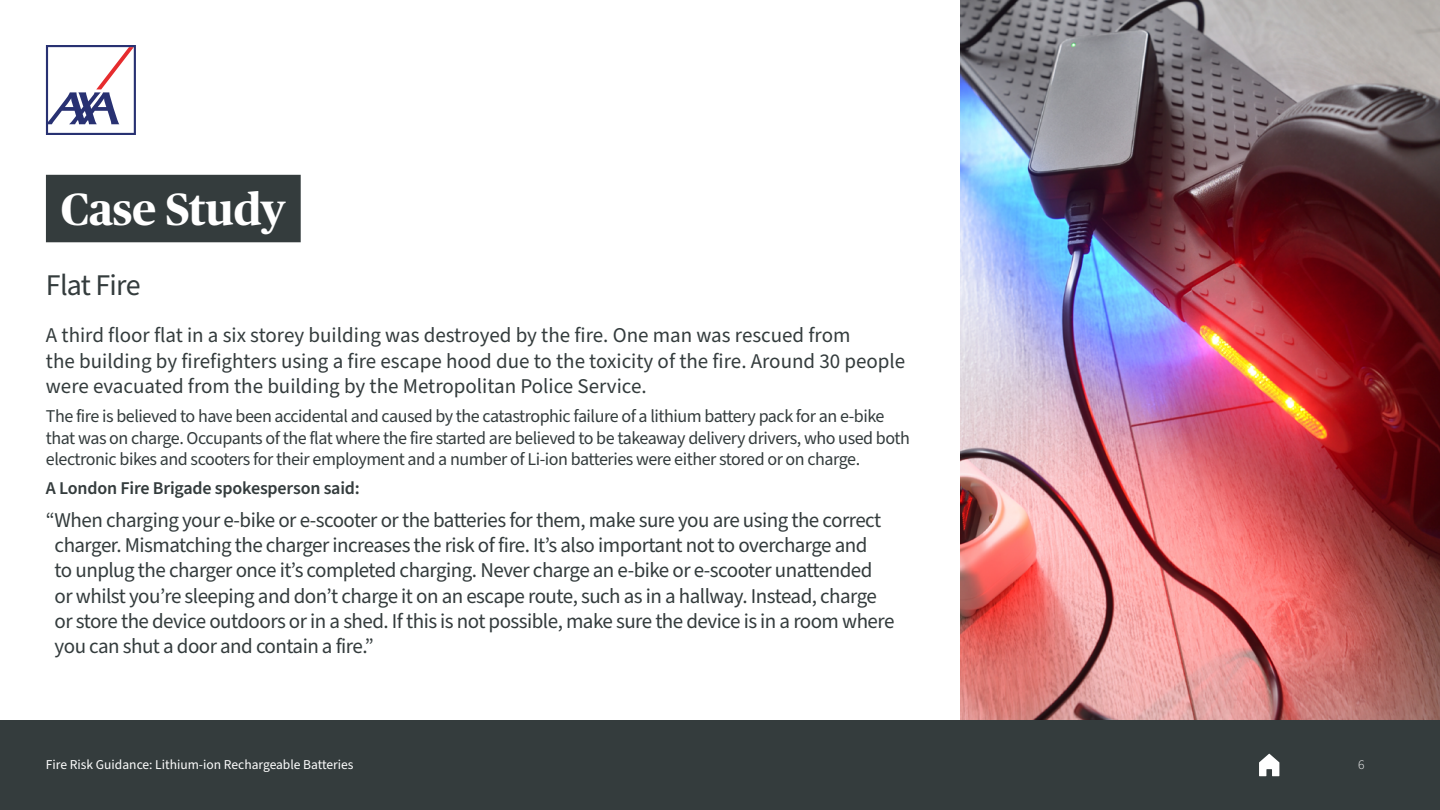
<style>
.page{position:relative;width:1440px;height:810px;background:#fff}
.page>*{position:absolute;margin:0;border:0;box-sizing:border-box;transform-origin:0 0}
.Page_Title_in_Highlight_Box{font:700 45px "Publico Headline";color:#fff}
.Subhead_-_Page{font:30px "Source Sans Pro";letter-spacing:-.025em;color:#343c3d}
.Intro_Copy_-_30pt{font:21px/25.2px "Source Sans Pro";letter-spacing:-.025em;color:#343c3d}
.Intro_Copy_-_30pt-2{font:21px/25.2px "Source Sans Pro";color:#343c3d}
.Copy_-_24pt{font:18px/21.6px "Source Sans Pro";letter-spacing:-.025em;color:#343c3d}
.Copy_-_24pt-2{font:600 18px "Source Sans Pro";letter-spacing:-.01em;color:#343c3d}
.t1{font:13.5px "Source Sans Pro";color:#fff}
.t2{font:300 13.5px "Source Sans Pro";color:#fff}
</style>
<div class="page">
<div style="left:0;top:720px;width:1440px;height:90px;background:#343c3d"></div>
<svg style="left:1259px;top:754px;width:20px;height:22px"></svg>
<img style="left:960px;top:0;width:480px;height:720px">
<div style="left:46px;top:175px;width:255px;height:67px;background:#343c3d"></div>
<svg style="left:46px;top:45px;width:90px;height:90px"></svg>
<p class="Page_Title_in_Highlight_Box" style="left:61px;top:177px;width:226px">Case Study</p>
<p class="Subhead_-_Page" style="left:46px;top:265px;width:96px">Flat Fire</p>
<p class="Intro_Copy_-_30pt-2" style="left:46px;top:324px;width:861px">A third floor flat in a six storey building was destroyed by the fire. One man was rescued from<br>the building by firefighters using a fire escape hood due to the toxicity of the fire. Around 30 people were evacuated from the building by the Metropolitan Police Service.</p>
<p class="Copy_-_24pt" style="left:46px;top:406px;width:865px">The fire is believed to have been accidental and caused by the catastrophic failure of a lithium battery pack for an e-bike that was on charge. Occupants of the flat where the fire started are believed to be takeaway delivery drivers, who used both electronic bikes and scooters for their employment and a number of Li-ion batteries were either stored or on charge.</p>
<p class="Copy_-_24pt-2" style="left:46px;top:476px;width:316px">A London Fire Brigade spokesperson said:</p>
<p class="Intro_Copy_-_30pt" style="left:55px;top:508px;width:841px;text-indent:-9px">“When charging your e-bike or e-scooter or the batteries for them, make sure you are using the correct charger. Mismatching the charger increases the risk of fire. It’s also important not to overcharge and<br>to unplug the charger once it’s completed charging. Never charge an e-bike or e-scooter unattended or whilst you’re sleeping and don’t charge it on an escape route, such as in a hallway. Instead, charge or store the device outdoors or in a shed. If this is not possible, make sure the device is in a room where you can shut a door and contain a fire.”</p>
<p class="t1" style="left:46px;top:756px;width:309px">Fire Risk Guidance: Lithium-ion Rechargeable Batteries</p>
<p class="t2" style="left:1358px;top:756px;width:8px">6</p>
</div>
